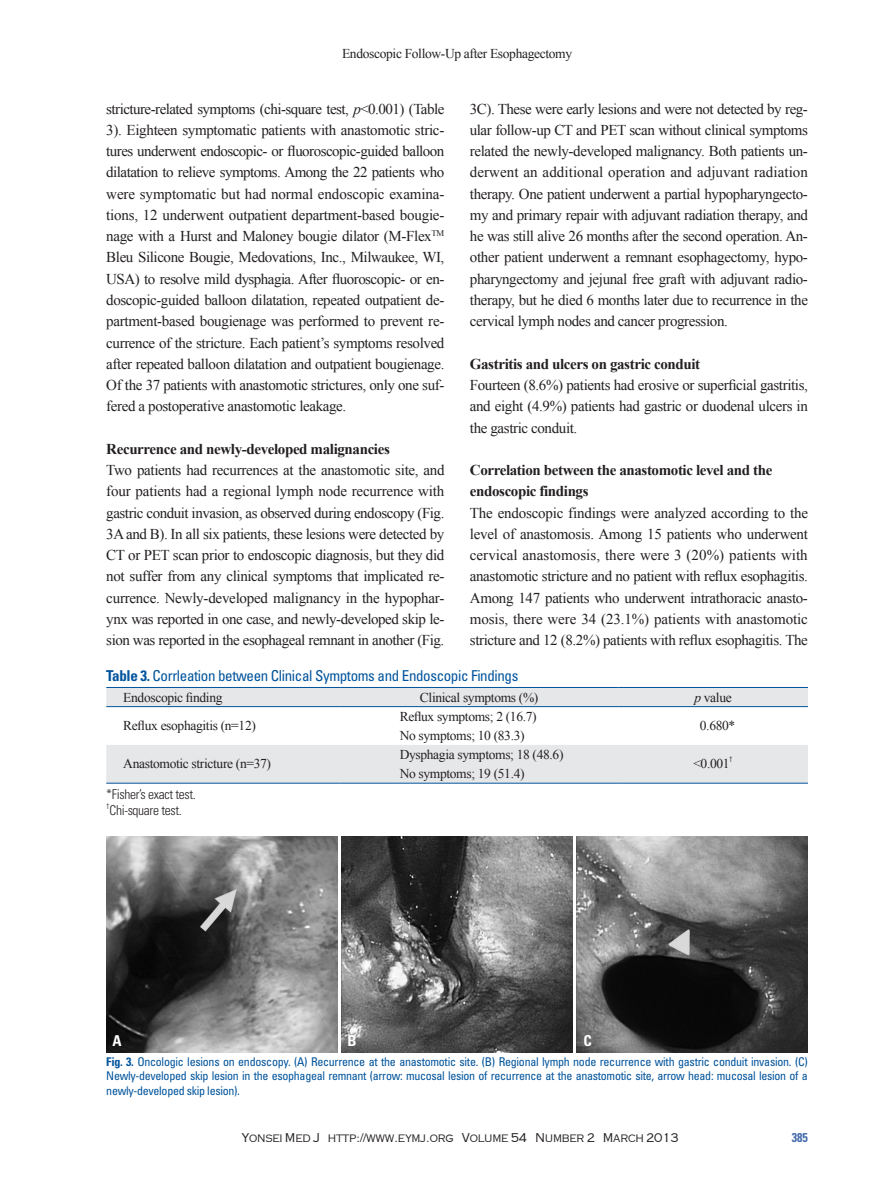
<style>
.page{position:relative;width:893px;height:1191px;background:#fff}
.page>*{position:absolute;margin:0;border:0;box-sizing:border-box;transform-origin:0 0}
.본문_YMJ{font:15px/21.3px "Times New Roman";letter-spacing:-.025em;color:#231f20;text-align:justify}
.작은소재_YMJ{font:700 15px/21.3px "Times New Roman";letter-spacing:-.025em;color:#231f20}
.표제목_YMJ{font:condensed 15px "Univers LT Std";letter-spacing:-.025em;color:#01549c}
.t1{font:700 condensed 15px "Univers LT Std";color:#fff}
.표본문_YMJ{font:13.5px "Times New Roman";letter-spacing:-.025em;color:#231f20}
.표설명_YMJ{font:300 condensed 13.5px "Univers LT Std";letter-spacing:-.025em;color:#231f20}
.t2{font:700 condensed 12.75px "Univers LT Std";color:#446aab;scale:.95 1}
.사진설명_YMJ{font:condensed 12px/14.2px "Univers LT Std";letter-spacing:-.025em;color:#01549c;text-align:justify}
.t3{font:300 12px "Metalcut";letter-spacing:-.025em;color:#231f20}
.표본문_YMJ-2{font:300 condensed 7.8px "Univers LT Std";color:#231f20}
.표설명_YMJ-2{font:300 condensed 7.8px "Univers LT Std";color:#231f20}
.s1{font-style:italic}
.s2{font-weight:700}
</style>
<div class="page">
<img style="left:106px;top:837px;width:231px;height:215px">
<img style="left:342px;top:837px;width:231px;height:215px">
<img style="left:577px;top:837px;width:231px;height:215px">
<svg style="left:106px;top:688px;width:702px;height:95px;fill:#e6e7e9"></svg>
<hr style="left:106px;top:687px;width:234px;height:1px;background:#01549c">
<hr style="left:340px;top:687px;width:278px;height:1px;background:#01549c">
<hr style="left:618px;top:687px;width:190px;height:1px;background:#01549c">
<hr style="left:106px;top:706px;width:234px;height:1px;background:#01549c">
<hr style="left:340px;top:706px;width:278px;height:1px;background:#01549c">
<hr style="left:618px;top:706px;width:190px;height:1px;background:#01549c">
<hr style="left:106px;top:783px;width:234px;height:1px;background:#01549c">
<hr style="left:340px;top:783px;width:278px;height:1px;background:#01549c">
<hr style="left:618px;top:783px;width:190px;height:1px;background:#01549c">
<p class="표본문_YMJ" style="left:342px;top:44px;width:232px">Endoscopic Follow-Up after Esophagectomy</p>
<p class="본문_YMJ" style="left:106px;top:98px;width:340px">stricture-related symptoms (chi-square test, <span class="s1">p</span>&lt;0.001) (Table 3). Eighteen symptomatic patients with anastomotic stric&shy;tures underwent endoscopic- or fluoroscopic-guided balloon dilatation to relieve symptoms. Among the 22 patients who were symptomatic but had normal endoscopic examina&shy;tions, 12 underwent outpatient department-based bougie&shy;nage with a Hurst and Maloney bougie dilator (M-Flex<sup>TM </sup>Bleu Silicone Bougie, Medovations, Inc., Milwaukee, WI, USA) to resolve mild dysphagia. After fluoroscopic- or en&shy;doscopic-guided balloon dilatation, repeated outpatient de&shy;partment-based bougienage was performed to prevent re&shy;currence of the stricture. Each patient’s symptoms resolved after repeated balloon dilatation and outpatient bougienage.<br>Of the 37 patients with anastomotic strictures, only one suf&shy;fered a postoperative anastomotic leakage.</p>
<p class="작은소재_YMJ" style="left:106px;top:438px;width:285px">Recurrence and newly-developed malignancies</p>
<p class="본문_YMJ" style="left:106px;top:459px;width:340px">Two patients had recurrences at the anastomotic site, and four patients had a regional lymph node recurrence with gastric conduit invasion, as observed during endoscopy (Fig.<br>3A and B). In all six patients, these lesions were detected by CT or PET scan prior to endoscopic diagnosis, but they did not suffer from any clinical symptoms that implicated re&shy;currence. Newly-developed malignancy in the hypophar&shy;ynx was reported in one case, and newly-developed skip le&shy;sion was reported in the esophageal remnant in another (Fig.</p>
<p class="본문_YMJ" style="left:470px;top:98px;width:340px">3C). These were early lesions and were not detected by reg&shy;ular follow-up CT and PET scan without clinical symptoms related the newly-developed malignancy. Both patients un&shy;derwent an additional operation and adjuvant radiation therapy. One patient underwent a partial hypopharyngecto&shy;my and primary repair with adjuvant radiation therapy, and he was still alive 26 months after the second operation. An&shy;other patient underwent a remnant esophagectomy, hypo&shy;pharyngectomy and jejunal free graft with adjuvant radio&shy;therapy, but he died 6 months later due to recurrence in the cervical lymph nodes and cancer progression.</p>
<p class="작은소재_YMJ" style="left:470px;top:353px;width:232px">Gastritis and ulcers on gastric conduit</p>
<p class="본문_YMJ" style="left:470px;top:374px;width:340px">Fourteen (8.6%) patients had erosive or superficial gastritis, and eight (4.9%) patients had gastric or duodenal ulcers in the gastric conduit.</p>
<p class="작은소재_YMJ" style="left:470px;top:459px;width:304px">Correlation between the anastomotic level and the endoscopic findings</p>
<p class="본문_YMJ" style="left:470px;top:502px;width:340px">The endoscopic findings were analyzed according to the level of anastomosis. Among 15 patients who underwent cervical anastomosis, there were 3 (20%) patients with anastomotic stricture and no patient with reflux esophagitis.<br>Among 147 patients who underwent intrathoracic anasto&shy;mosis, there were 34 (23.1%) patients with anastomotic stricture and 12 (8.2%) patients with reflux esophagitis. The</p>
<p class="표제목_YMJ" style="left:106px;top:666px;width:414px"><span class="s2">Table 3.</span> Corrleation between Clinical Symptoms and Endoscopic Findings</p>
<p class="표본문_YMJ" style="left:123px;top:688px;width:101px">Endoscopic finding</p>
<p class="표본문_YMJ" style="left:420px;top:688px;width:120px">Clinical symptoms (%)</p>
<p class="표본문_YMJ" style="left:694px;top:688px;width:39px"><span class="s1">p</span> value</p>
<p class="표본문_YMJ" style="left:123px;top:717px;width:134px">Reflux esophagitis (n=12)</p>
<p class="표본문_YMJ" style="left:400px;top:707px;width:138px">Reflux symptoms; 2 (16.7)</p>
<p class="표본문_YMJ" style="left:700px;top:717px;width:37px">0.680*</p>
<p class="표본문_YMJ" style="left:400px;top:726px;width:126px">No symptoms; 10 (83.3)</p>
<p class="표본문_YMJ" style="left:123px;top:754px;width:149px">Anastomotic stricture (n=37)</p>
<p class="표설명_YMJ" style="left:106px;top:785px;width:91px">*Fisher’s exact test.</p>
<p class="표설명_YMJ-2" style="left:106px;top:801px;width:5px">†</p>
<p class="표설명_YMJ" style="left:110px;top:802px;width:74px">Chi-square test.</p>
<p class="표본문_YMJ" style="left:400px;top:745px;width:165px">Dysphagia symptoms; 18 (48.6)</p>
<p class="표본문_YMJ" style="left:400px;top:764px;width:126px">No symptoms; 19 (51.4)</p>
<p class="t1" style="left:112px;top:1031px;width:11px">A</p>
<p class="t1" style="left:348px;top:1031px;width:11px">B</p>
<p class="t1" style="left:583px;top:1031px;width:10px">C</p>
<p class="표본문_YMJ" style="left:693px;top:754px;width:38px">&lt;0.001</p>
<p class="표본문_YMJ-2" style="left:729px;top:754px;width:5px">†</p>
<p class="사진설명_YMJ" style="left:106px;top:1054px;width:703px"><span class="s2">Fig. 3.</span> Oncologic lesions on endoscopy. (A) Recurrence at the anastomotic site. (B) Regional lymph node recurrence with gastric conduit invasion. (C)<br>Newly-developed skip lesion in the esophageal remnant (arrow: mucosal lesion of recurrence at the anastomotic site, arrow head: mucosal lesion of a newly-developed skip lesion).</p>
<p class="t3" style="left:241px;top:1130px;width:439px">Yonsei Med J http://www.eymj.org Volume 54 Number 2 March 2013</p>
<p class="t2" style="left:792px;top:1129px;width:18px">385</p>
</div>
